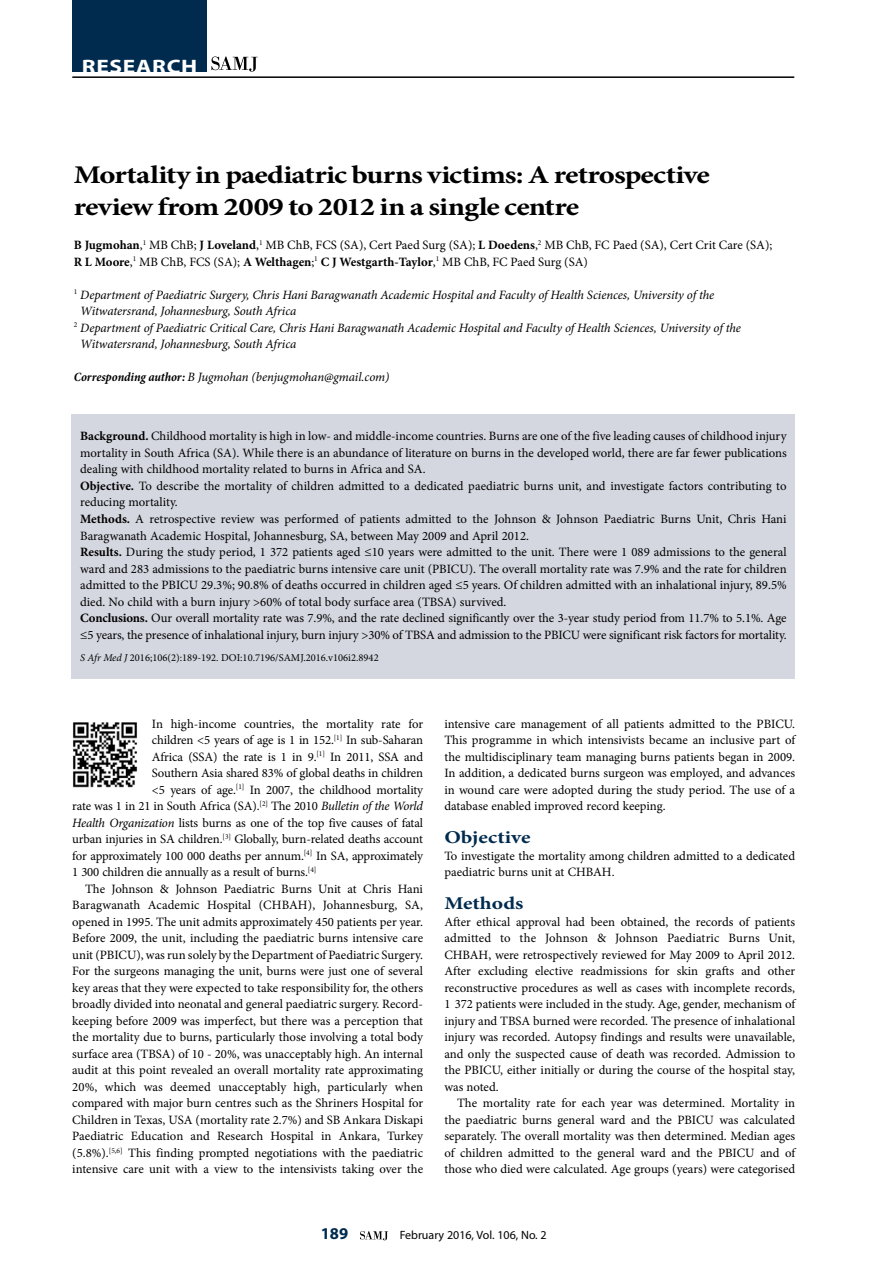
<style>
.page{position:relative;width:893px;height:1263px;background:#fff}
.page>*{position:absolute;margin:0;border:0;box-sizing:border-box;transform-origin:0 0}
.t1{font:700 25.5px/31.5px "Minion Pro";letter-spacing:-.025em;color:#000;scale:1.2 1}
.t2{font:700 19.5px "Myriad Pro";letter-spacing:.03em;color:#fff;scale:1.2 1}
.t3{font:700 18px "Minion Pro";color:#002b4e;scale:1.2 1}
.t4{font:700 16.5px "Myriad Pro";color:#002b4e}
.t5{font:12.75px/16.5px "Minion Pro";letter-spacing:-.005em;color:#000;text-align:justify}
.t6{font:italic 12.75px "Minion Pro";letter-spacing:-.01em;color:#000}
.t7{font:12px "Myriad Pro";color:#000}
.t8{font:10.5px "Minion Pro";color:#000}
.s1{font-weight:700}
.s2{font-weight:700;font-stretch:condensed}
.s3{font-style:italic}
</style>
<div class="page">
<hr style="left:72px;top:76px;width:722px;height:2px;background:#000">
<div style="left:72px;top:0;width:135px;height:72px;background:#002b4e"></div>
<svg style="left:211px;top:57px;width:47px;height:15px"></svg>
<svg style="left:360px;top:1231px;width:28px;height:9px"></svg>
<div style="left:72px;top:414px;width:723px;height:264px;background:#d5d7e0"></div>
<img style="left:73px;top:722px;width:64px;height:66px">
<h2 class="t2" style="left:82px;top:54px;width:98px">RESEARCH</h2>
<h1 class="t1" style="left:74px;top:159px;width:531px">Mortality in paediatric burns victims: A retrospective review from 2009 to 2012 in a single centre</h1>
<p class="t5" style="left:74px;top:237px;width:700px"><span class="s1">B Jugmohan</span>,<sup>1</sup> MB ChB; <span class="s1">J Loveland</span>,<sup>1</sup> MB ChB, FCS (SA), Cert Paed Surg (SA); <span class="s1">L Doedens</span>,<sup>2</sup> MB ChB, FC Paed (SA), Cert Crit Care (SA);<br><span class="s1">R L Moore</span>,<sup>1</sup> MB ChB, FCS (SA); <span class="s1">A Welthagen</span>;<sup>1</sup> <span class="s1">C J Westgarth-Taylor</span>,<sup>1</sup> MB ChB, FC Paed Surg (SA)</p>
<p class="t6" style="left:74px;top:286px;width:642px"><sup>1</sup> Department of Paediatric Surgery, Chris Hani Baragwanath Academic Hospital and Faculty of Health Sciences, University of the</p>
<p class="t6" style="left:80px;top:302px;width:218px">Witwatersrand, Johannesburg, South Africa</p>
<p class="t6" style="left:74px;top:319px;width:669px"><sup>2</sup> Department of Paediatric Critical Care, Chris Hani Baragwanath Academic Hospital and Faculty of Health Sciences, University of the</p>
<p class="t6" style="left:80px;top:335px;width:218px">Witwatersrand, Johannesburg, South Africa</p>
<p class="t6" style="left:74px;top:368px;width:317px"><span class="s2">Corresponding author:</span> B Jugmohan (benjugmohan@gmail.com)</p>
<p class="t5" style="left:80px;top:428px;width:708px;text-align:left"><span class="s1">Background.</span> Childhood mortality is high in low- and middle-income countries. Burns are one of the five leading causes of childhood injury mortality in South Africa (SA). While there is an abundance of literature on burns in the developed world, there are far fewer publications dealing with childhood mortality related to burns in Africa and SA.<br><span class="s1">Objective.</span> To describe the mortality of children admitted to a dedicated paediatric burns unit, and investigate factors contributing to reducing mortality.<br><span class="s1">Methods.</span> A retrospective review was performed of patients admitted to the Johnson &amp; Johnson Paediatric Burns Unit, Chris Hani Baragwanath Academic Hospital, Johannesburg, SA, between May 2009 and April 2012.<br><span class="s1">Results.</span> During the study period, 1 372 patients aged ≤10 years were admitted to the unit. There were 1 089 admissions to the general ward and 283 admissions to the paediatric burns intensive care unit (PBICU). The overall mortality rate was 7.9% and the rate for children admitted to the PBICU 29.3%; 90.8% of deaths occurred in children aged ≤5 years. Of children admitted with an inhalational injury, 89.5% died. No child with a burn injury &gt;60% of total body surface area (TBSA) survived.<br><span class="s1">Conclusions.</span> Our overall mortality rate was 7.9%, and the rate declined significantly over the 3-year study period from 11.7% to 5.1%. Age ≤5 years, the presence of inhalational injury, burn injury &gt;30% of TBSA and admission to the PBICU were significant risk factors for mortality.</p>
<p class="t8" style="left:80px;top:651px;width:300px"><span class="s3">S Afr Med J</span> 2016;106(2):189-192. DOI:10.7196/SAMJ.2016.v106i2.8942</p>
<p class="t5" style="left:152px;top:715px;width:273px">In high-income countries, the mortality rate for</p>
<p class="t5" style="left:152px;top:732px;width:273px">children &lt;5 years of age is 1 in 152.<sup>[1]</sup> In sub-Saharan</p>
<p class="t5" style="left:152px;top:748px;width:273px">Africa (SSA) the rate is 1 in 9.<sup>[1]</sup> In 2011, SSA and</p>
<p class="t5" style="left:152px;top:765px;width:273px">Southern Asia shared 83% of global deaths in children</p>
<p class="t5" style="left:152px;top:781px;width:273px">&lt;5 years of age.<sup>[1]</sup> In 2007, the childhood mortality</p>
<p class="t5" style="left:72px;top:798px;width:352px">rate was 1 in 21 in South Africa (SA).<sup>[2]</sup> The 2010 <span class="s3">Bulletin of the World</span></p>
<p class="t5" style="left:72px;top:814px;width:352px"><span class="s3">Health Organization</span> lists burns as one of the top five causes of fatal</p>
<p class="t5" style="left:72px;top:831px;width:352px">urban injuries in SA children.<sup>[3]</sup> Globally, burn-related deaths account</p>
<p class="t5" style="left:72px;top:847px;width:352px">for approximately 100 000 deaths per annum.<sup>[4]</sup> In SA, approximately</p>
<p class="t5" style="left:72px;top:864px;width:246px">1 300 children die annually as a result of burns.<sup>[4]</sup></p>
<p class="t5" style="left:85px;top:880px;width:339px">The Johnson &amp; Johnson Paediatric Burns Unit at Chris Hani</p>
<p class="t5" style="left:72px;top:897px;width:352px">Baragwanath Academic Hospital (CHBAH), Johannesburg, SA,</p>
<p class="t5" style="left:72px;top:913px;width:352px">opened in 1995. The unit admits approximately 450 patients per year.</p>
<p class="t5" style="left:72px;top:930px;width:352px">Before 2009, the unit, including the paediatric burns intensive care</p>
<p class="t5" style="left:72px;top:946px;width:352px">unit (PBICU), was run solely by the Department of Paediatric Surgery.</p>
<p class="t5" style="left:72px;top:963px;width:352px">For the surgeons managing the unit, burns were just one of several</p>
<p class="t5" style="left:72px;top:979px;width:352px">key areas that they were expected to take responsibility for, the others</p>
<p class="t5" style="left:72px;top:996px;width:352px">broadly divided into neonatal and general paediatric surgery. Record-</p>
<p class="t5" style="left:72px;top:1012px;width:352px">keeping before 2009 was imperfect, but there was a perception that</p>
<p class="t5" style="left:72px;top:1029px;width:352px">the mortality due to burns, particularly those involving a total body</p>
<p class="t5" style="left:72px;top:1045px;width:352px">surface area (TBSA) of 10 - 20%, was unacceptably high. An internal</p>
<p class="t5" style="left:72px;top:1062px;width:352px">audit at this point revealed an overall mortality rate approximating</p>
<p class="t5" style="left:72px;top:1078px;width:352px">20%, which was deemed unacceptably high, particularly when</p>
<p class="t5" style="left:72px;top:1095px;width:352px">compared with major burn centres such as the Shriners Hospital for</p>
<p class="t5" style="left:72px;top:1111px;width:352px">Children in Texas, USA (mortality rate 2.7%) and SB Ankara Diskapi</p>
<p class="t5" style="left:72px;top:1128px;width:352px">Paediatric Education and Research Hospital in Ankara, Turkey</p>
<p class="t5" style="left:72px;top:1144px;width:352px">(5.8%).<sup>[5,6]</sup> This finding prompted negotiations with the paediatric</p>
<p class="t5" style="left:72px;top:1161px;width:352px">intensive care unit with a view to the intensivists taking over the</p>
<p class="t5" style="left:444px;top:715px;width:352px">intensive care management of all patients admitted to the PBICU.<br>This programme in which intensivists became an inclusive part of the multidisciplinary team managing burns patients began in 2009.<br>In addition, a dedicated burns surgeon was employed, and advances in wound care were adopted during the study period. The use of a database enabled improved record keeping.</p>
<h3 class="t3" style="left:444px;top:825px;width:73px">Objective</h3>
<p class="t5" style="left:444px;top:847px;width:352px">To investigate the mortality among children admitted to a dedicated paediatric burns unit at CHBAH.</p>
<h3 class="t3" style="left:444px;top:891px;width:67px">Methods</h3>
<p class="t5" style="left:444px;top:913px;width:352px">After ethical approval had been obtained, the records of patients admitted to the Johnson &amp; Johnson Paediatric Burns Unit, CHBAH, were retrospectively reviewed for May 2009 to April 2012.<br>After excluding elective readmissions for skin grafts and other reconstructive procedures as well as cases with incomplete records, 1 372 patients were included in the study. Age, gender, mechanism of injury and TBSA burned were recorded. The presence of inhalational injury was recorded. Autopsy findings and results were unavailable, and only the suspected cause of death was recorded. Admission to the PBICU, either initially or during the course of the hospital stay, was noted.</p>
<p class="t5" style="left:444px;top:1095px;width:352px;text-indent:13px">The mortality rate for each year was determined. Mortality in the paediatric burns general ward and the PBICU was calculated separately. The overall mortality was then determined. Median ages of children admitted to the general ward and the PBICU and of those who died were calculated. Age groups (years) were categorised</p>
<p class="t4" style="left:321px;top:1223px;width:29px">189</p>
<p class="t7" style="left:400px;top:1228px;width:149px">February 2016, Vol. 106, No. 2</p>
</div>
